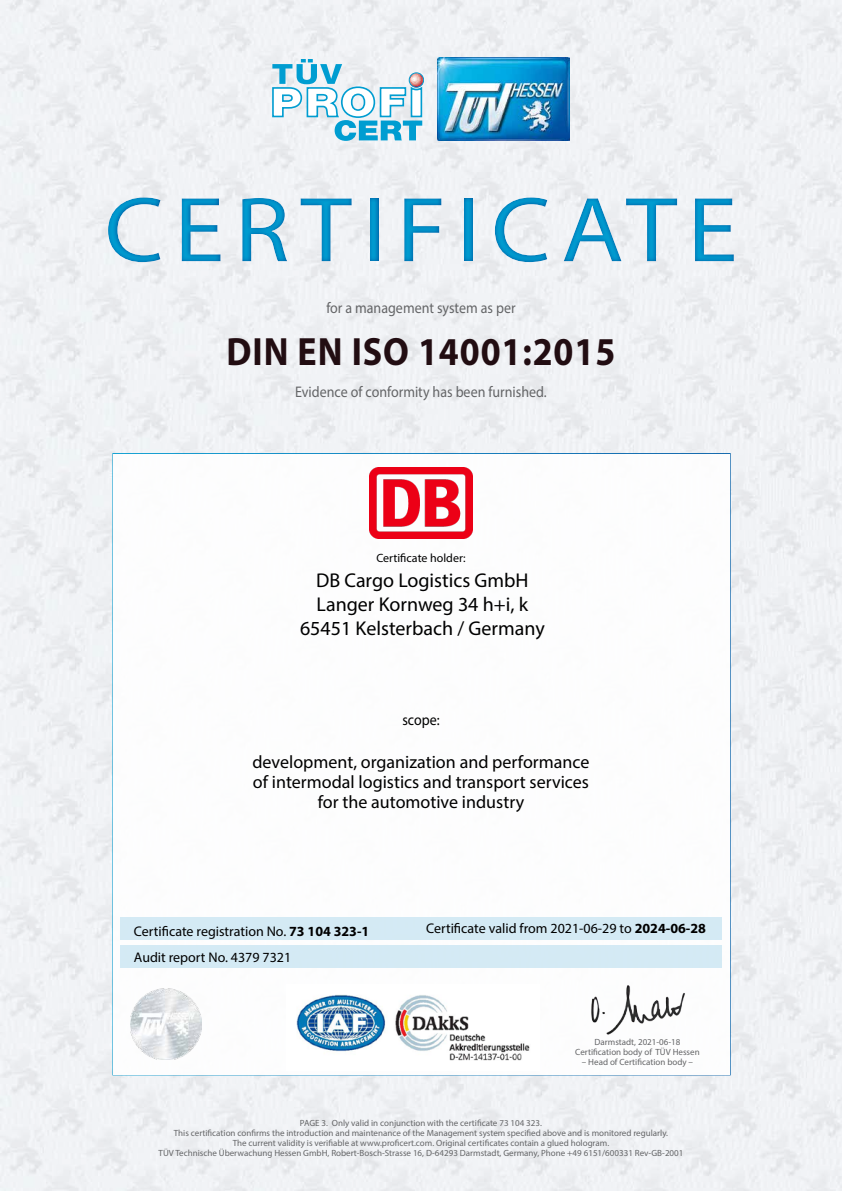
<style>
.page{position:relative;width:842px;height:1191px;background:#fff}
.page>*{position:absolute;margin:0;border:0;box-sizing:border-box;transform-origin:0 0}
.t1{font:93px "Myriad Pro";letter-spacing:.1em;color:#009dd1;scale:1.1 1}
.t2{font:700 39.6px "Myriad Pro";letter-spacing:.025em;color:#220d12;scale:.91 1}
.t3{font:20px/24px "Myriad Pro";color:#000;text-align:center}
.t4{font:18px/20px "Myriad Pro";color:#000;text-align:center}
.t5{font:15.4px "Myriad Pro";color:#646567;scale:.91 1}
.t6{font:15.4px "Myriad Pro";color:#000;scale:.91 1}
.t7{font:14px/26px "Myriad Pro";color:#000}
.t8{font:12px "Myriad Pro";color:#000}
.t9{font:9px/10px "Myriad Pro";color:#646567;text-align:center}
.s1{font-weight:700}
</style>
<div class="page">
<img style="left:0;top:0;width:842px;height:1191px">
<img style="left:437px;top:57px;width:132px;height:83px">
<svg style="left:272px;top:59px;width:152px;height:82px"></svg>
<div style="left:112px;top:453px;width:619px;height:622px;background:#fff;border:2px solid #fff"></div>
<div style="left:120px;top:945px;width:602px;height:23px;background:#d0e8f4"></div>
<div style="left:121px;top:917px;width:601px;height:22px;background:#d0e8f4"></div>
<img style="left:296px;top:995px;width:234px;height:66px">
<img style="left:591px;top:985px;width:94px;height:50px">
<div style="left:0;top:172px;width:842px;height:114px;background:#0062ac;opacity:.75"></div>
<img style="left:130px;top:988px;width:71px;height:71px">
<img style="left:370px;top:467px;width:102px;height:72px">
<h1 class="t1" style="left:104px;top:173px;width:577px">CERTIFICATE</h1>
<h3 class="t5" style="left:326px;top:298px;width:209px">for a management system as per</h3>
<h2 class="t2" style="left:227px;top:326px;width:429px">DIN EN ISO 14001:2015</h2>
<h3 class="t5" style="left:295px;top:382px;width:278px">Evidence of conformity has been furnished.</h3>
<h3 class="t8" style="left:376px;top:550px;width:91px">Certificate holder:</h3>
<h3 class="t3" style="left:300px;top:568px;width:246px">DB Cargo Logistics GmbH<br>Langer Kornweg 34 h+i, k<br>65451 Kelsterbach / Germany</h3>
<h3 class="t6" style="left:402px;top:710px;width:42px">scope:</h3>
<h3 class="t4" style="left:252px;top:751px;width:338px">development, organization and performance of intermodal logistics and transport services for the automotive industry</h3>
<h3 class="t7" style="left:134px;top:917px;width:237px">Certificate registration No. <span class="s1">73 104 323-1<br></span>Audit report No. 4379 7321</h3>
<h3 class="t7" style="left:426px;top:915px;width:281px">Certificate valid from 2021-06-29 to <span class="s1">2024-06-28</span></h3>
<p class="t9" style="left:575px;top:1037px;width:126px">Darmstadt, 2021-06-18<br>Certification body of TÜV Hessen</p>
<p class="t9" style="left:582px;top:1057px;width:113px">– Head of Certification body –</p>
<p class="t9" style="left:159px;top:1118px;width:526px">PAGE 3. Only valid in conjunction with the certificate 73 104 323.<br>This certification confirms the introduction and maintenance of the Management system specified above and is monitored regularly.<br>The current validity is verifiable at www.proficert.com. Original certificates contain a glued hologram.<br>TÜV Technische Überwachung Hessen GmbH, Robert-Bosch-Strasse 16, D-64293 Darmstadt, Germany, Phone +49 6151/600331 Rev-GB-2001</p>
</div>
